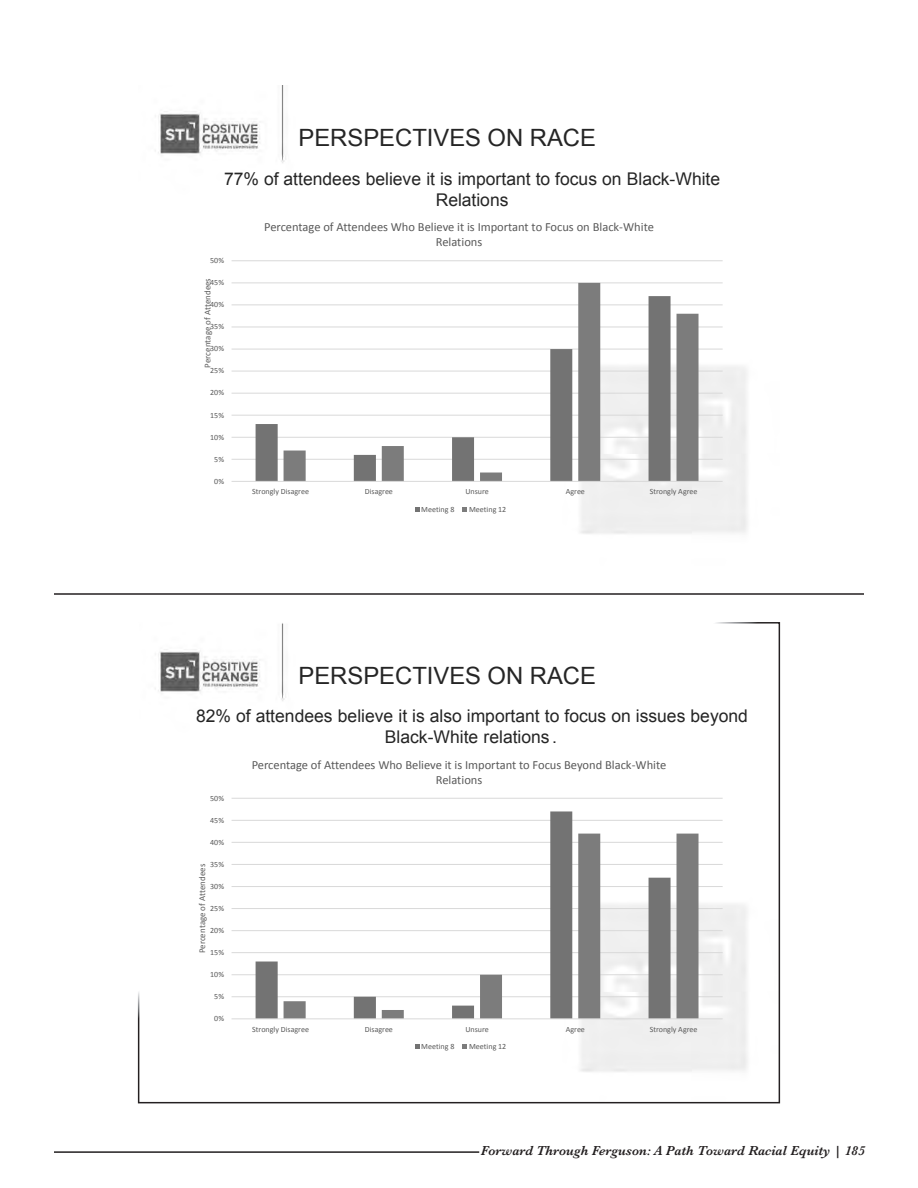
<style>
.page{position:relative;width:918px;height:1188px;background:#fff}
.page>*{position:absolute;margin:0;border:0;box-sizing:border-box;transform-origin:0 0}
.t1{font:23.85px "Arial";color:#252525}
.t2{font:17.55px/21px "Arial";color:#252525;text-align:center}
.t3{font:italic 600 13.5px "Baskerville";color:#231f20}
.t4{font:12.45px/15.3px "Calibri";color:#595959;text-align:center}
.t5{font:8.85px "Calibri";color:#595959}
.t6{font:8.1px "Calibri";color:#595959}
.t7{font:7.95px "Calibri";color:#595959}
</style>
<div class="page">
<hr style="left:54px;top:1151px;width:425px;height:2px;background:#231f20">
<img style="left:155px;top:85px;width:593px;height:449px">
<hr style="left:232px;top:459px;width:491px;height:1px;background:#d9d9d9">
<hr style="left:232px;top:437px;width:491px;height:1px;background:#d9d9d9">
<hr style="left:232px;top:415px;width:491px;height:1px;background:#d9d9d9">
<hr style="left:232px;top:393px;width:491px;height:1px;background:#d9d9d9">
<hr style="left:232px;top:371px;width:491px;height:1px;background:#d9d9d9">
<hr style="left:232px;top:349px;width:491px;height:1px;background:#d9d9d9">
<hr style="left:232px;top:327px;width:491px;height:1px;background:#d9d9d9">
<hr style="left:232px;top:305px;width:491px;height:1px;background:#d9d9d9">
<hr style="left:232px;top:283px;width:491px;height:1px;background:#d9d9d9">
<hr style="left:232px;top:260px;width:491px;height:1px;background:#d9d9d9">
<svg style="left:256px;top:296px;width:28px;height:185px"></svg>
<svg style="left:284px;top:283px;width:415px;height:198px"></svg>
<hr style="left:232px;top:481px;width:491px;height:1px;background:#d9d9d9">
<svg style="left:415px;top:507px;width:4px;height:5px"></svg>
<svg style="left:463px;top:507px;width:4px;height:5px"></svg>
<hr style="left:54px;top:593px;width:810px;height:2px;background:#231f20">
<img style="left:155px;top:625px;width:593px;height:447px">
<hr style="left:232px;top:996px;width:491px;height:1px;background:#d9d9d9">
<hr style="left:232px;top:974px;width:491px;height:1px;background:#d9d9d9">
<hr style="left:232px;top:952px;width:491px;height:1px;background:#d9d9d9">
<hr style="left:232px;top:930px;width:491px;height:1px;background:#d9d9d9">
<hr style="left:232px;top:908px;width:491px;height:1px;background:#d9d9d9">
<hr style="left:232px;top:886px;width:491px;height:1px;background:#d9d9d9">
<hr style="left:232px;top:864px;width:491px;height:1px;background:#d9d9d9">
<hr style="left:232px;top:842px;width:491px;height:1px;background:#d9d9d9">
<hr style="left:232px;top:820px;width:491px;height:1px;background:#d9d9d9">
<hr style="left:232px;top:798px;width:491px;height:1px;background:#d9d9d9">
<svg style="left:256px;top:811px;width:415px;height:208px"></svg>
<svg style="left:284px;top:834px;width:415px;height:185px"></svg>
<hr style="left:232px;top:1019px;width:491px;height:1px;background:#d9d9d9">
<svg style="left:415px;top:1045px;width:4px;height:4px"></svg>
<svg style="left:463px;top:1045px;width:4px;height:4px"></svg>
<div style="left:138px;top:622px;width:642px;height:481px;border:2px solid #fff"></div>
<div style="left:549px;top:728px;width:11px;height:13px;background:#fff"></div>
<p class="t1" style="left:298px;top:122px;width:299px">PERSPECTIVES ON RACE</p>
<p class="t2" style="left:224px;top:168px;width:498px">77% of attendees believe it is important to focus on Black-White<br>Relations</p>
<p class="t7" style="left:210px;top:255px;width:15px">50%</p>
<p class="t5" style="left:202px;top:368px;width:91px;rotate:-90deg">Percentage of Attendees</p>
<p class="t7" style="left:210px;top:278px;width:15px">45%</p>
<p class="t7" style="left:210px;top:300px;width:15px">40%</p>
<p class="t7" style="left:210px;top:322px;width:15px">35%</p>
<p class="t7" style="left:210px;top:344px;width:15px">30%</p>
<p class="t7" style="left:210px;top:366px;width:15px">25%</p>
<p class="t7" style="left:210px;top:388px;width:15px">20%</p>
<p class="t7" style="left:210px;top:410px;width:15px">15%</p>
<p class="t7" style="left:210px;top:432px;width:15px">10%</p>
<p class="t6" style="left:214px;top:454px;width:11px">5%</p>
<p class="t7" style="left:214px;top:476px;width:11px">0%</p>
<p class="t4" style="left:264px;top:219px;width:391px">Percentage of Attendees Who Believe it is Important to Focus on Black-White<br>Relations</p>
<p class="t7" style="left:252px;top:486px;width:58px">Strongly Disagree</p>
<p class="t7" style="left:365px;top:486px;width:30px">Disagree</p>
<p class="t7" style="left:465px;top:486px;width:25px">Unsure</p>
<p class="t7" style="left:566px;top:486px;width:21px">Agree</p>
<p class="t7" style="left:650px;top:486px;width:49px">Strongly Agree</p>
<p class="t7" style="left:421px;top:504px;width:35px">Meeting 8</p>
<p class="t7" style="left:469px;top:504px;width:39px">Meeting 12</p>
<p class="t1" style="left:298px;top:660px;width:299px">PERSPECTIVES ON RACE</p>
<p class="t2" style="left:196px;top:706px;width:553px">82% of attendees believe it is also important to focus on issues beyond<br>Black-White relations?</p>
<p class="t7" style="left:210px;top:793px;width:15px">50%</p>
<p class="t7" style="left:210px;top:815px;width:15px">45%</p>
<p class="t7" style="left:210px;top:837px;width:15px">40%</p>
<p class="t7" style="left:210px;top:859px;width:15px">35%</p>
<p class="t5" style="left:197px;top:953px;width:91px;rotate:-90deg">Percentage of Attendees</p>
<p class="t7" style="left:210px;top:881px;width:15px">30%</p>
<p class="t7" style="left:210px;top:903px;width:15px">25%</p>
<p class="t7" style="left:210px;top:925px;width:15px">20%</p>
<p class="t7" style="left:210px;top:947px;width:15px">15%</p>
<p class="t7" style="left:210px;top:969px;width:15px">10%</p>
<p class="t6" style="left:214px;top:991px;width:11px">5%</p>
<p class="t7" style="left:214px;top:1014px;width:11px">0%</p>
<p class="t4" style="left:252px;top:757px;width:416px">Percentage of Attendees Who Believe it is Important to Focus Beyond Black-White<br>Relations</p>
<p class="t7" style="left:252px;top:1024px;width:58px">Strongly Disagree</p>
<p class="t7" style="left:365px;top:1024px;width:30px">Disagree</p>
<p class="t7" style="left:465px;top:1024px;width:25px">Unsure</p>
<p class="t7" style="left:566px;top:1024px;width:21px">Agree</p>
<p class="t7" style="left:650px;top:1024px;width:49px">Strongly Agree</p>
<p class="t7" style="left:421px;top:1042px;width:35px">Meeting 8</p>
<p class="t7" style="left:469px;top:1042px;width:39px">Meeting 12</p>
<h3 class="t3" style="left:481px;top:1142px;width:386px">Forward Through Ferguson: A Path Toward Racial Equity | 185</h3>
</div>
